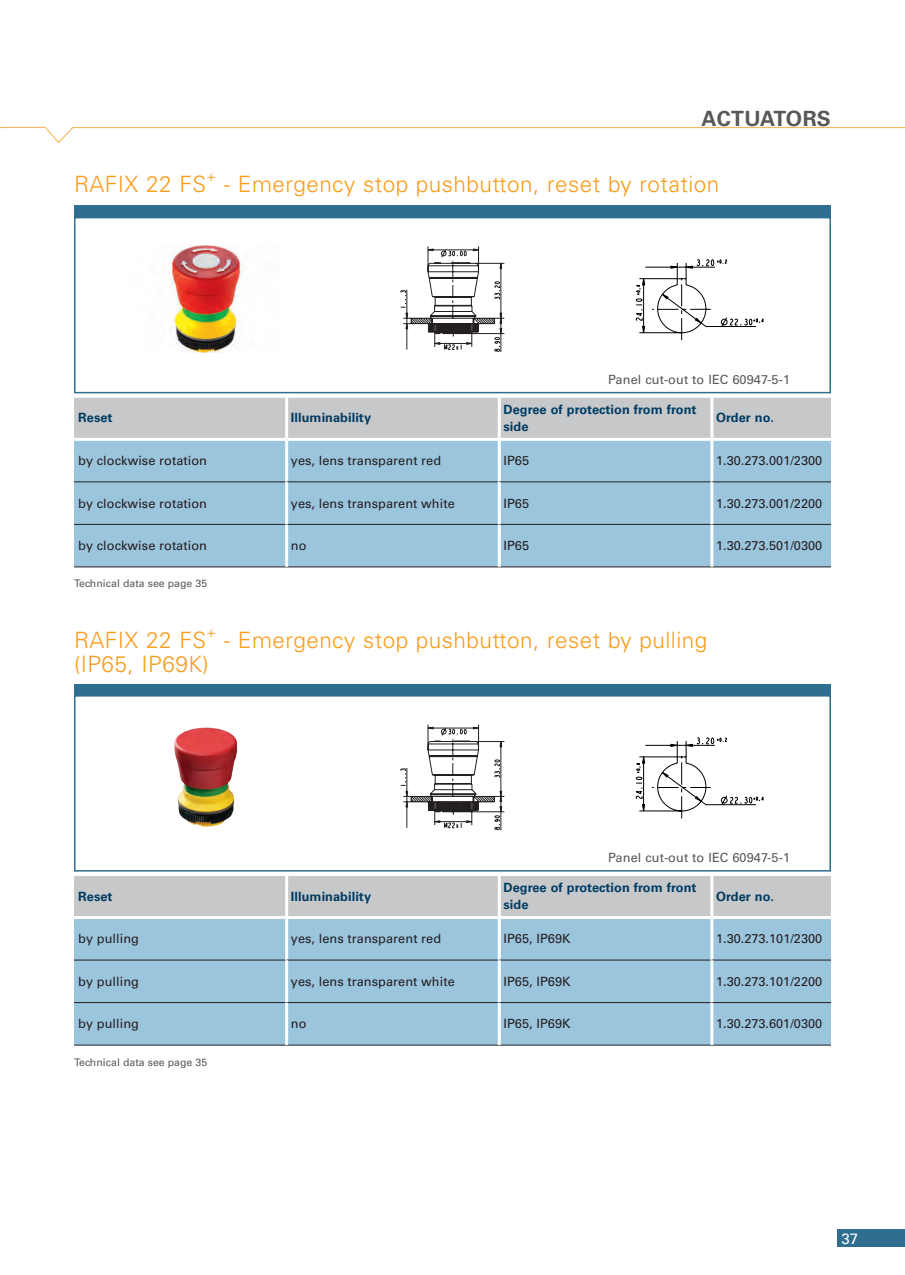
<style>
.page{position:relative;width:905px;height:1275px;background:#fff}
.page>*{position:absolute;margin:0;border:0;box-sizing:border-box;transform-origin:0 0}
.t1{font:300 22.5px "Univers LT Std";letter-spacing:.02em;color:#f89c1c}
.t2{font:700 21px "Univers";letter-spacing:.01em;color:#57585a}
.t3{font:15px "Univers LT Std";color:#fff}
.t4{font:300 14.7px "Univers LT Std";color:#f89c1c}
.t5{font:12.75px "Univers LT Std";letter-spacing:.005em;color:#231f20}
.t6{font:700 12.75px/16.5px "Univers LT Std";letter-spacing:.005em;color:#003b62}
.t7{font:12.75px "Univers LT Std";letter-spacing:.005em;color:#57585a}
.t8{font:10.5px "Univers LT Std";letter-spacing:.005em;color:#57585a}
</style>
<div class="page">
<svg style="left:0;top:127px;width:905px;height:17px"></svg>
<div style="left:837px;top:1229px;width:68px;height:18px;background:#2f6e8e"></div>
<div style="left:74px;top:217px;width:757px;height:176px;border:2px solid #2f6e8e"></div>
<img style="left:170px;top:246px;width:73px;height:106px">
<svg style="left:400px;top:246px;width:105px;height:107px"></svg>
<svg style="left:635px;top:259px;width:129px;height:82px"></svg>
<div style="left:74px;top:206px;width:757px;height:11px;background:#2f6e8e"></div>
<div style="left:74px;top:398px;width:757px;height:40px;background:#c7c8ca"></div>
<div style="left:74px;top:441px;width:757px;height:126px;background:#9bc4dd"></div>
<hr style="left:74px;top:482px;width:213px;height:1px;background:#231f20">
<hr style="left:74px;top:524px;width:213px;height:1px;background:#231f20">
<hr style="left:74px;top:567px;width:213px;height:1px;background:#231f20">
<hr style="left:285px;top:398px;width:3px;height:40px;background:#fff">
<hr style="left:285px;top:441px;width:3px;height:41px;background:#fff">
<hr style="left:287px;top:482px;width:212px;height:1px;background:#231f20">
<hr style="left:285px;top:482px;width:3px;height:42px;background:#fff">
<hr style="left:287px;top:524px;width:212px;height:1px;background:#231f20">
<hr style="left:287px;top:567px;width:212px;height:1px;background:#231f20">
<hr style="left:285px;top:525px;width:3px;height:42px;background:#fff">
<hr style="left:498px;top:398px;width:3px;height:40px;background:#fff">
<hr style="left:498px;top:441px;width:3px;height:41px;background:#fff">
<hr style="left:499px;top:482px;width:213px;height:1px;background:#231f20">
<hr style="left:498px;top:482px;width:3px;height:42px;background:#fff">
<hr style="left:499px;top:524px;width:213px;height:1px;background:#231f20">
<hr style="left:499px;top:567px;width:213px;height:1px;background:#231f20">
<hr style="left:498px;top:525px;width:3px;height:42px;background:#fff">
<hr style="left:710px;top:398px;width:3px;height:40px;background:#fff">
<hr style="left:710px;top:441px;width:3px;height:41px;background:#fff">
<hr style="left:712px;top:482px;width:119px;height:1px;background:#231f20">
<hr style="left:710px;top:482px;width:3px;height:42px;background:#fff">
<hr style="left:712px;top:524px;width:119px;height:1px;background:#231f20">
<hr style="left:712px;top:567px;width:119px;height:1px;background:#231f20">
<hr style="left:710px;top:525px;width:3px;height:42px;background:#fff">
<div style="left:74px;top:695px;width:757px;height:176px;border:2px solid #2f6e8e"></div>
<img style="left:174px;top:727px;width:63px;height:100px">
<svg style="left:400px;top:724px;width:105px;height:107px"></svg>
<svg style="left:635px;top:737px;width:129px;height:82px"></svg>
<div style="left:74px;top:684px;width:757px;height:11px;background:#2f6e8e"></div>
<div style="left:74px;top:876px;width:757px;height:40px;background:#c7c8ca"></div>
<div style="left:74px;top:919px;width:757px;height:126px;background:#9bc4dd"></div>
<hr style="left:74px;top:960px;width:213px;height:1px;background:#231f20">
<hr style="left:74px;top:1002px;width:213px;height:1px;background:#231f20">
<hr style="left:74px;top:1045px;width:213px;height:1px;background:#231f20">
<hr style="left:285px;top:876px;width:3px;height:40px;background:#fff">
<hr style="left:285px;top:919px;width:3px;height:41px;background:#fff">
<hr style="left:287px;top:960px;width:212px;height:1px;background:#231f20">
<hr style="left:285px;top:960px;width:3px;height:42px;background:#fff">
<hr style="left:287px;top:1002px;width:212px;height:1px;background:#231f20">
<hr style="left:287px;top:1045px;width:212px;height:1px;background:#231f20">
<hr style="left:285px;top:1003px;width:3px;height:42px;background:#fff">
<hr style="left:498px;top:876px;width:3px;height:40px;background:#fff">
<hr style="left:498px;top:919px;width:3px;height:41px;background:#fff">
<hr style="left:499px;top:960px;width:213px;height:1px;background:#231f20">
<hr style="left:498px;top:960px;width:3px;height:42px;background:#fff">
<hr style="left:499px;top:1002px;width:213px;height:1px;background:#231f20">
<hr style="left:499px;top:1045px;width:213px;height:1px;background:#231f20">
<hr style="left:498px;top:1003px;width:3px;height:42px;background:#fff">
<hr style="left:710px;top:876px;width:3px;height:40px;background:#fff">
<hr style="left:710px;top:919px;width:3px;height:41px;background:#fff">
<hr style="left:712px;top:960px;width:119px;height:1px;background:#231f20">
<hr style="left:710px;top:960px;width:3px;height:42px;background:#fff">
<hr style="left:712px;top:1002px;width:119px;height:1px;background:#231f20">
<hr style="left:712px;top:1045px;width:119px;height:1px;background:#231f20">
<hr style="left:710px;top:1003px;width:3px;height:42px;background:#fff">
<h2 class="t2" style="left:701px;top:106px;width:131px">ACTUATORS</h2>
<h1 class="t1" style="left:74px;top:171px;width:134px">RAFIX 22 FS</h1>
<p class="t4" style="left:207px;top:167px;width:11px">+</p>
<h1 class="t1" style="left:224px;top:171px;width:497px">- Emergency stop pushbutton, reset by rotation</h1>
<p class="t7" style="left:608px;top:372px;width:183px">Panel cut-out to IEC 60947-5-1</p>
<p class="t6" style="left:78px;top:410px;width:36px">Reset</p>
<p class="t6" style="left:291px;top:410px;width:82px">Illuminability</p>
<p class="t6" style="left:503px;top:401px;width:195px">Degree of protection from front side</p>
<p class="t6" style="left:716px;top:410px;width:59px">Order no.</p>
<p class="t5" style="left:78px;top:453px;width:130px">by clockwise rotation</p>
<p class="t5" style="left:291px;top:453px;width:152px">yes, lens transparent red</p>
<p class="t5" style="left:503px;top:453px;width:27px">IP65</p>
<p class="t5" style="left:716px;top:453px;width:108px">1.30.273.001/2300</p>
<p class="t5" style="left:78px;top:496px;width:130px">by clockwise rotation</p>
<p class="t5" style="left:291px;top:496px;width:165px">yes, lens transparent white</p>
<p class="t5" style="left:503px;top:496px;width:27px">IP65</p>
<p class="t5" style="left:716px;top:496px;width:108px">1.30.273.001/2200</p>
<p class="t5" style="left:78px;top:538px;width:130px">by clockwise rotation</p>
<p class="t5" style="left:291px;top:538px;width:17px">no</p>
<p class="t5" style="left:503px;top:538px;width:27px">IP65</p>
<p class="t5" style="left:716px;top:538px;width:108px">1.30.273.501/0300</p>
<p class="t8" style="left:74px;top:577px;width:135px">Technical data see page 35</p>
<h1 class="t1" style="left:74px;top:626px;width:134px">RAFIX 22 FS</h1>
<p class="t4" style="left:207px;top:623px;width:11px">+</p>
<h1 class="t1" style="left:224px;top:626px;width:485px">- Emergency stop pushbutton, reset by pulling</h1>
<h1 class="t1" style="left:74px;top:650px;width:136px">(IP65, IP69K)</h1>
<p class="t7" style="left:608px;top:850px;width:183px">Panel cut-out to IEC 60947-5-1</p>
<p class="t6" style="left:78px;top:888px;width:36px">Reset</p>
<p class="t6" style="left:291px;top:888px;width:82px">Illuminability</p>
<p class="t6" style="left:503px;top:880px;width:195px">Degree of protection from front side</p>
<p class="t6" style="left:716px;top:888px;width:59px">Order no.</p>
<p class="t5" style="left:78px;top:931px;width:62px">by pulling</p>
<p class="t5" style="left:291px;top:931px;width:152px">yes, lens transparent red</p>
<p class="t5" style="left:503px;top:931px;width:69px">IP65, IP69K</p>
<p class="t5" style="left:716px;top:931px;width:108px">1.30.273.101/2300</p>
<p class="t5" style="left:78px;top:974px;width:62px">by pulling</p>
<p class="t5" style="left:291px;top:974px;width:165px">yes, lens transparent white</p>
<p class="t5" style="left:503px;top:974px;width:69px">IP65, IP69K</p>
<p class="t5" style="left:716px;top:974px;width:108px">1.30.273.101/2200</p>
<p class="t5" style="left:78px;top:1016px;width:62px">by pulling</p>
<p class="t5" style="left:291px;top:1016px;width:17px">no</p>
<p class="t5" style="left:503px;top:1016px;width:69px">IP65, IP69K</p>
<p class="t5" style="left:716px;top:1016px;width:108px">1.30.273.601/0300</p>
<p class="t8" style="left:74px;top:1056px;width:135px">Technical data see page 35</p>
<p class="t3" style="left:841px;top:1229px;width:18px">37</p>
</div>
